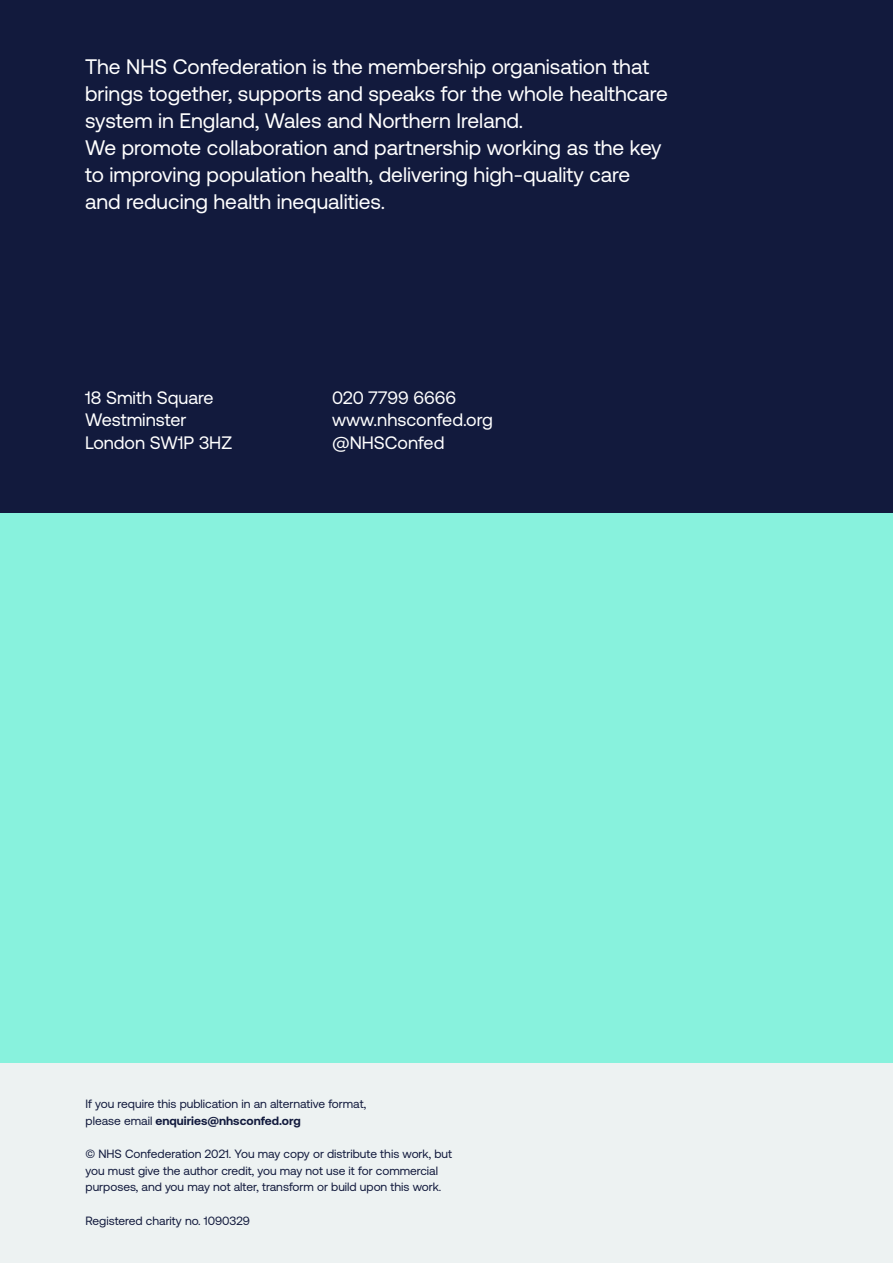
<style>
.page{position:relative;width:893px;height:1263px;background:#fff}
.page>*{position:absolute;margin:0;border:0;box-sizing:border-box;transform-origin:0 0}
.t1{font:21px/27px "Aeonik Pro";color:#fff}
.t2{font:18px/22.5px "Aeonik Pro";color:#fff}
.t3{font:12px/16.5px "Aeonik Pro";color:#121a3d}
.s1{font-weight:700}
</style>
<div class="page">
<div style="left:0;top:0;width:893px;height:1063px;background:#88f2dd"></div>
<div style="left:0;top:1063px;width:893px;height:200px;background:#edf2f2"></div>
<div style="left:0;top:0;width:893px;height:513px;background:#121a3d"></div>
<p class="t1" style="left:85px;top:53px;width:584px">The NHS Confederation is the membership organisation that brings together, supports and speaks for the whole healthcare system in England, Wales and Northern Ireland.<br>We promote collaboration and partnership working as the key to improving population health, delivering high-quality care and reducing health inequalities.</p>
<p class="t2" style="left:85px;top:386px;width:149px">18 Smith Square<br>Westminster<br>London SW1P 3HZ</p>
<p class="t2" style="left:332px;top:386px;width:162px">020 7799 6666 www.nhsconfed.org @NHSConfed</p>
<p class="t3" style="left:86px;top:1096px;width:282px">If you require this publication in an alternative format, please email <span class="s1">enquiries@nhsconfed.org</span></p>
<p class="t3" style="left:86px;top:1146px;width:368px">© NHS Confederation 2021. You may copy or distribute this work, but you must give the author credit, you may not use it for commercial purposes, and you may not alter, transform or build upon this work.</p>
<p class="t3" style="left:86px;top:1212px;width:166px">Registered charity no. 1090329</p>
</div>
